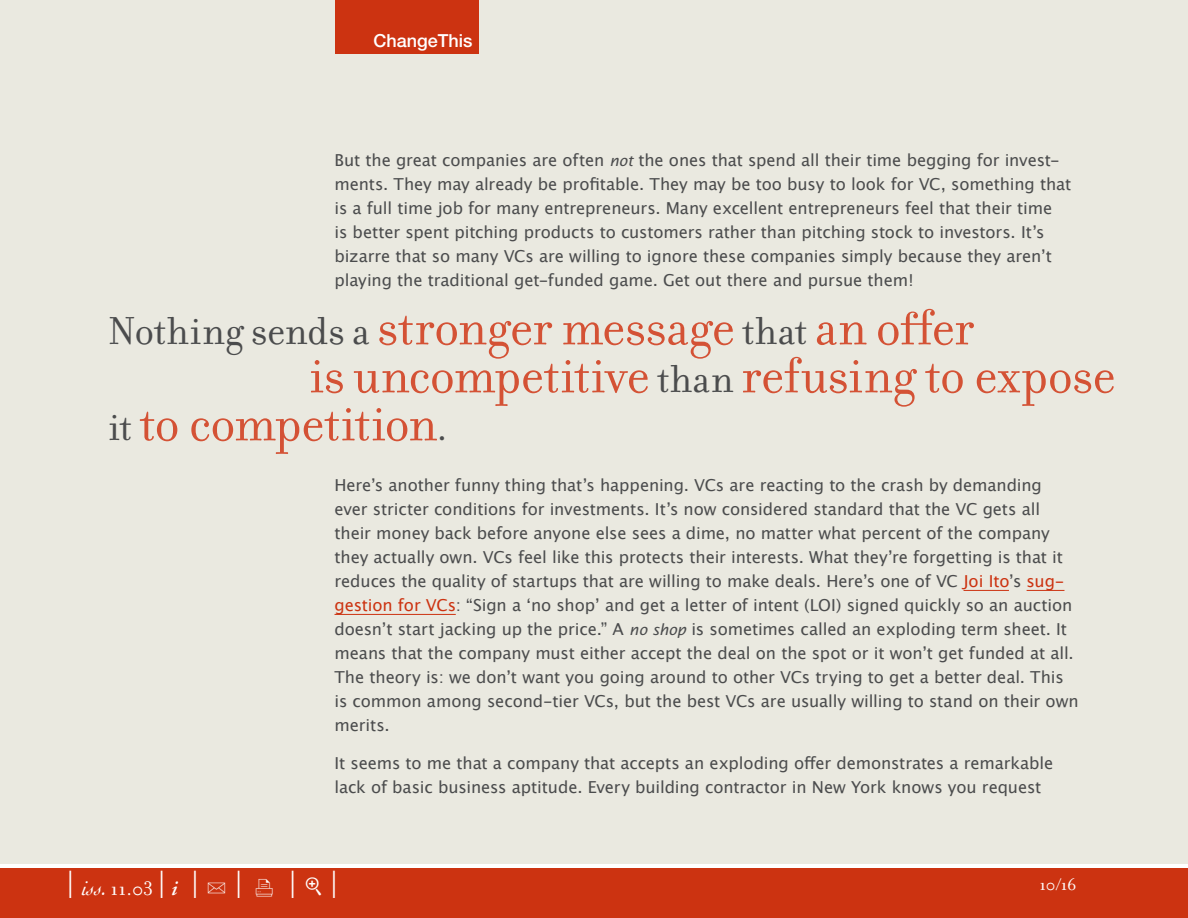
<style>
.page{position:relative;width:1188px;height:918px;background:#fff}
.page>*{position:absolute;margin:0;border:0;box-sizing:border-box;transform-origin:0 0}
.t1{font:54px "Filosofia";letter-spacing:-.01em;color:#d45235}
.t2{font:36px "Filosofia";color:#fff}
.t3{font:21px "Filosofia";color:#fff}
.t4{font:500 18px "Helvetica Neue";color:#fff}
.t5{font:18px "Filosofia";color:#fff}
.t6{font:16.5px/24px "Lucida Grande";letter-spacing:-.01em;color:#4b4c4d}
.s1{font-family:"Lucida Sans EFOP";font-style:italic}
.s2{font-size:42px;color:#4b4c4d}
.s3{color:#c31}
.s4{font-family:"Cochin";font-style:italic}
.s5{font-size:36px}
.s6{font-family:"Adobe Garamond";font-weight:600;font-style:italic}
.s7{font-family:"FF Dingbests"}
</style>
<div class="page">
<div style="left:0;top:0;width:1188px;height:864px;background:#eae9e0"></div>
<div style="left:0;top:868px;width:1188px;height:50px;background:#c31"></div>
<div style="left:335px;top:0;width:144px;height:54px;background:#c31"></div>
<hr style="left:964px;top:590px;width:45px;height:1px;background:#c31">
<hr style="left:1027px;top:590px;width:37px;height:1px;background:#c31">
<hr style="left:335px;top:614px;width:121px;height:1px;background:#c31">
<p class="t4" style="left:374px;top:30px;width:101px">ChangeThis</p>
<p class="t6" style="left:335px;top:148px;width:738px">But the great companies are often <span class="s1">not</span> the ones that spend all their time begging for invest&shy;ments. They may already be profitable. They may be too busy to look for VC, something that is a full time job for many entrepreneurs. Many excellent entrepreneurs feel that their time<br>is better spent pitching products to customers rather than pitching stock to investors. Itʼs bizarre that so many VCs are willing to ignore these companies simply because they arenʼt playing the traditional get-funded game. Get out there and pursue them!</p>
<h1 class="t1" style="left:108px;top:298px;width:868px"><span class="s2">Nothing sends a</span> stronger message <span class="s2">that</span> an offer</h1>
<h1 class="t1" style="left:309px;top:346px;width:809px">is uncompetitive <span class="s2">than</span> refusing to expose</h1>
<h1 class="t1" style="left:108px;top:394px;width:341px"><span class="s2">it</span> to competition<span class="s2">.</span></h1>
<p class="t6" style="left:334px;top:474px;width:746px">Hereʼs another funny thing thatʼs happening. VCs are reacting to the crash by demanding ever stricter conditions for investments. Itʼs now considered standard that the VC gets all their money back before anyone else sees a dime, no matter what percent of the company they actually own. VCs feel like this protects their interests. What theyʼre forgetting is that it reduces the quality of startups that are willing to make deals. Hereʼs one of VC <span class="s3">Joi Ito</span>ʼs <span class="s3">sug&shy;gestion for VCs</span>: “Sign a ʻno shopʼ and get a letter of intent (LOI) signed quickly so an auction doesnʼt start jacking up the price.” A <span class="s1">no shop</span> is sometimes called an exploding term sheet. It means that the company must either accept the deal on the spot or it wonʼt get funded at all.<br>The theory is: we donʼt want you going around to other VCs trying to get a better deal. This is common among second-tier VCs, but the best VCs are usually willing to stand on their own merits.</p>
<p class="t6" style="left:334px;top:751px;width:720px">It seems to me that a company that accepts an exploding offer demonstrates a remarkable lack of basic business aptitude. Every building contractor in New York knows you request</p>
<h2 class="t2" style="left:66px;top:864px;width:11px">|</h2>
<p class="t5" style="left:1040px;top:874px;width:39px">10/16</p>
<p class="t3" style="left:82px;top:877px;width:259px"><span class="s4">iss.</span> 11.03 <span class="s5">|</span> <span class="s6">i</span> <span class="s5">|</span> <span class="s7">U</span> <span class="s5">|</span> <span class="s7">X</span> <span class="s5">| |</span></p>
</div>
